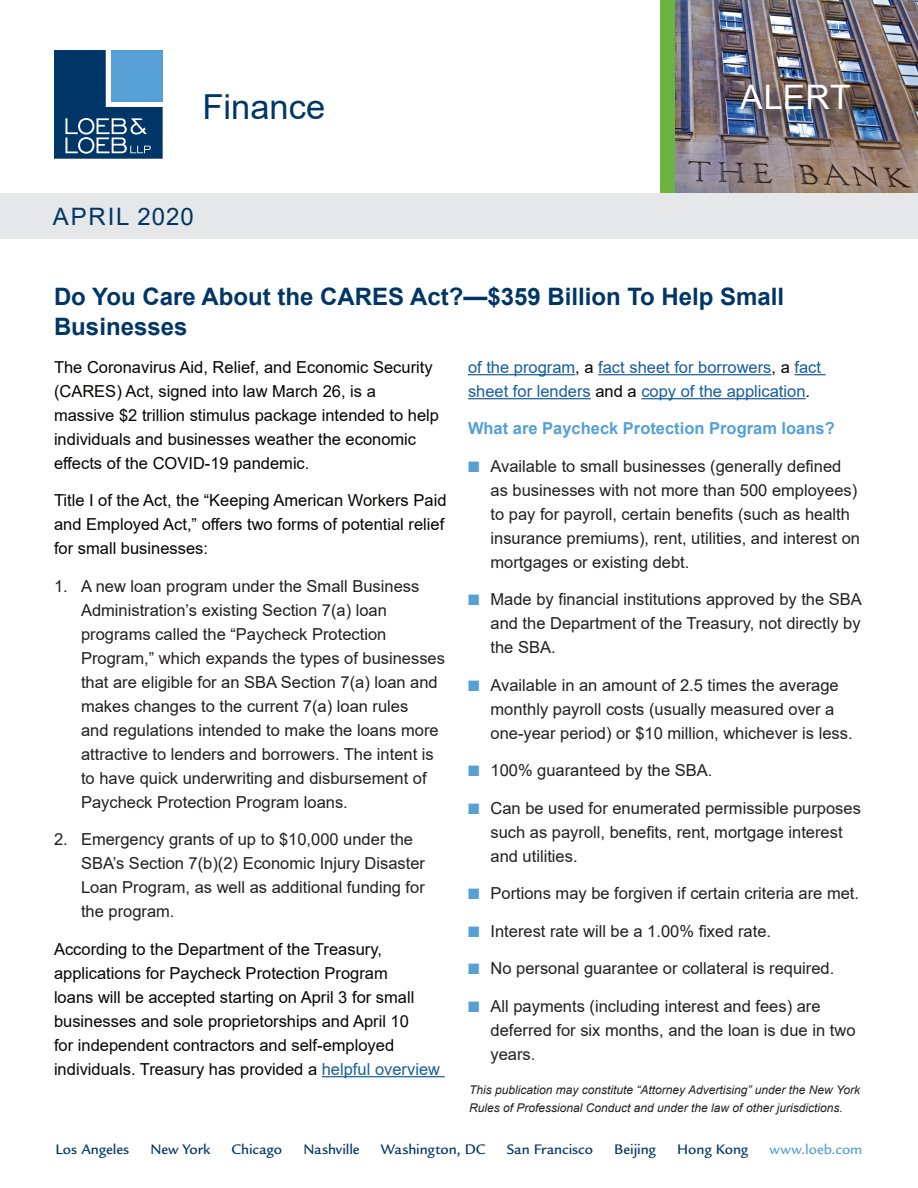
<style>
.page{position:relative;width:918px;height:1188px;background:#fff}
.page>*{position:absolute;margin:0;border:0;box-sizing:border-box;transform-origin:0 0}
._01_Alert_Practice{font:34.5px "Arial";color:#003667}
.t1{font:33.75px "Arial";letter-spacing:.01em;color:#fff}
._03_Alert_Title{font:700 24px/30px "Arial";color:#003667}
._02_Alert_Date{font:24px "Arial";letter-spacing:.075em;color:#003667}
.t2{font:16.5px/24px "Arial";color:#231f20}
._04_Body{font:16.5px/24px "Arial";color:#040503}
._04_Body-2{font:16.5px/24px "Arial";color:#175d9e}
._05_Body_Subhead{font:700 16.5px "Arial";color:#56a0d5}
.t3{font:500 15px "Legacy Sans Std";letter-spacing:-.005em;color:#003667}
.t4{font:500 15px "Legacy Sans Std";color:#56a0d5}
._09a_This_Publicatio{font:italic 12px/18px "Arial";color:#231f20}
.s1{color:#175d9e}
.s2{color:#040503}
.s3{color:#56a0d5}
</style>
<div class="page">
<img style="left:675px;top:0;width:243px;height:194px">
<div style="left:660px;top:0;width:15px;height:198px;background:#6cb43f"></div>
<div style="left:740px;top:84px;width:125px;height:39px;background:#231f20;opacity:.75"></div>
<hr style="left:322px;top:1076px;width:123px;height:1px;background:#175d9e">
<hr style="left:468px;top:374px;width:107px;height:1px;background:#175d9e">
<hr style="left:598px;top:374px;width:174px;height:1px;background:#175d9e">
<hr style="left:794px;top:374px;width:32px;height:1px;background:#175d9e">
<hr style="left:468px;top:398px;width:123px;height:1px;background:#175d9e">
<hr style="left:641px;top:398px;width:165px;height:1px;background:#175d9e">
<div style="left:0;top:194px;width:918px;height:45px;background:#e6e7e9"></div>
<svg style="left:54px;top:50px;width:109px;height:109px;background:#316592"></svg>
<p class="_01_Alert_Practice" style="left:202px;top:84px;width:124px">Finance</p>
<p class="t1" style="left:740px;top:74px;width:112px">ALERT</p>
<p class="_02_Alert_Date" style="left:53px;top:200px;width:142px">APRIL 2020</p>
<p class="_03_Alert_Title" style="left:54px;top:282px;width:732px">Do You Care About the CARES Act?—$359 Billion To Help Small<br>Businesses</p>
<p class="_04_Body" style="left:54px;top:355px;width:387px">The Coronavirus Aid, Relief, and Economic Security (CARES) Act, signed into law March 26, is a massive $2 trillion stimulus package intended to help individuals and businesses weather the economic effects of the COVID-19 pandemic.</p>
<p class="_04_Body" style="left:54px;top:489px;width:394px">Title I of the Act, the “Keeping American Workers Paid and Employed Act,” offers two forms of potential relief for small businesses:</p>
<p class="t2" style="left:81px;top:574px;width:366px;text-indent:-27px">1. A new loan program under the Small Business Administration’s existing Section 7(a) loan programs called the “Paycheck Protection Program,” which expands the types of businesses that are eligible for an SBA Section 7(a) loan and makes changes to the current 7(a) loan rules<br>and regulations intended to make the loans more attractive to lenders and borrowers. The intent is to have quick underwriting and disbursement of Paycheck Protection Program loans.</p>
<p class="t2" style="left:81px;top:828px;width:346px;text-indent:-27px">2. Emergency grants of up to $10,000 under the SBA’s Section 7(b)(2) Economic Injury Disaster Loan Program, as well as additional funding for the program.</p>
<p class="_04_Body" style="left:54px;top:937px;width:388px">According to the Department of the Treasury, applications for Paycheck Protection Program<br>loans will be accepted starting on April 3 for small businesses and sole proprietorships and April 10<br>for independent contractors and self-employed individuals. Treasury has provided a <span class="s1">helpful overview</span></p>
<p class="_04_Body-2" style="left:468px;top:355px;width:355px">of the program<span class="s2">, a</span> fact sheet for borrowers<span class="s2">, a</span> fact sheet for lenders <span class="s2">and a</span> copy of the application<span class="s2">.</span></p>
<p class="_05_Body_Subhead" style="left:468px;top:417px;width:368px">What are Paycheck Protection Program loans?</p>
<p class="t2" style="left:490px;top:454px;width:371px;text-indent:-22px"><span class="s3">■</span> Available to small businesses (generally defined as businesses with not more than 500 employees) to pay for payroll, certain benefits (such as health insurance premiums), rent, utilities, and interest on mortgages or existing debt.</p>
<p class="t2" style="left:490px;top:588px;width:373px;text-align:justify;text-indent:-22px"><span class="s3">■</span> Made by financial institutions approved by the SBA and the Department of the Treasury, not directly by the SBA.</p>
<p class="t2" style="left:490px;top:673px;width:364px;text-indent:-22px"><span class="s3">■</span> Available in an amount of 2.5 times the average monthly payroll costs (usually measured over a one-year period) or $10 million, whichever is less.</p>
<p class="t2" style="left:468px;top:759px;width:246px"><span class="s3">■</span> 100% guaranteed by the SBA.</p>
<p class="t2" style="left:490px;top:796px;width:372px;text-indent:-22px"><span class="s3">■</span> Can be used for enumerated permissible purposes such as payroll, benefits, rent, mortgage interest and utilities.</p>
<p class="t2" style="left:468px;top:882px;width:393px"><span class="s3">■</span> Portions may be forgiven if certain criteria are met.</p>
<p class="t2" style="left:468px;top:919px;width:305px"><span class="s3">■</span> Interest rate will be a 1.00% fixed rate.</p>
<p class="t2" style="left:468px;top:957px;width:368px"><span class="s3">■</span> No personal guarantee or collateral is required.</p>
<p class="t2" style="left:490px;top:994px;width:367px;text-indent:-22px"><span class="s3">■</span> All payments (including interest and fees) are deferred for six months, and the loan is due in two years.</p>
<p class="_09a_This_Publicatio" style="left:469px;top:1081px;width:392px">This publication may constitute “Attorney Advertising” under the New York<br>Rules of Professional Conduct and under the law of other jurisdictions.</p>
<p class="t3" style="left:56px;top:1141px;width:75px">Los Angeles</p>
<p class="t3" style="left:150px;top:1141px;width:62px">New York</p>
<p class="t3" style="left:232px;top:1141px;width:52px">Chicago</p>
<p class="t3" style="left:303px;top:1141px;width:58px">Nashville</p>
<p class="t3" style="left:381px;top:1141px;width:106px">Washington, DC</p>
<p class="t3" style="left:507px;top:1141px;width:88px">San Francisco</p>
<p class="t3" style="left:614px;top:1141px;width:43px">Beijing</p>
<p class="t3" style="left:677px;top:1141px;width:73px">Hong Kong</p>
<p class="t4" style="left:770px;top:1141px;width:94px">www.loeb.com</p>
</div>
